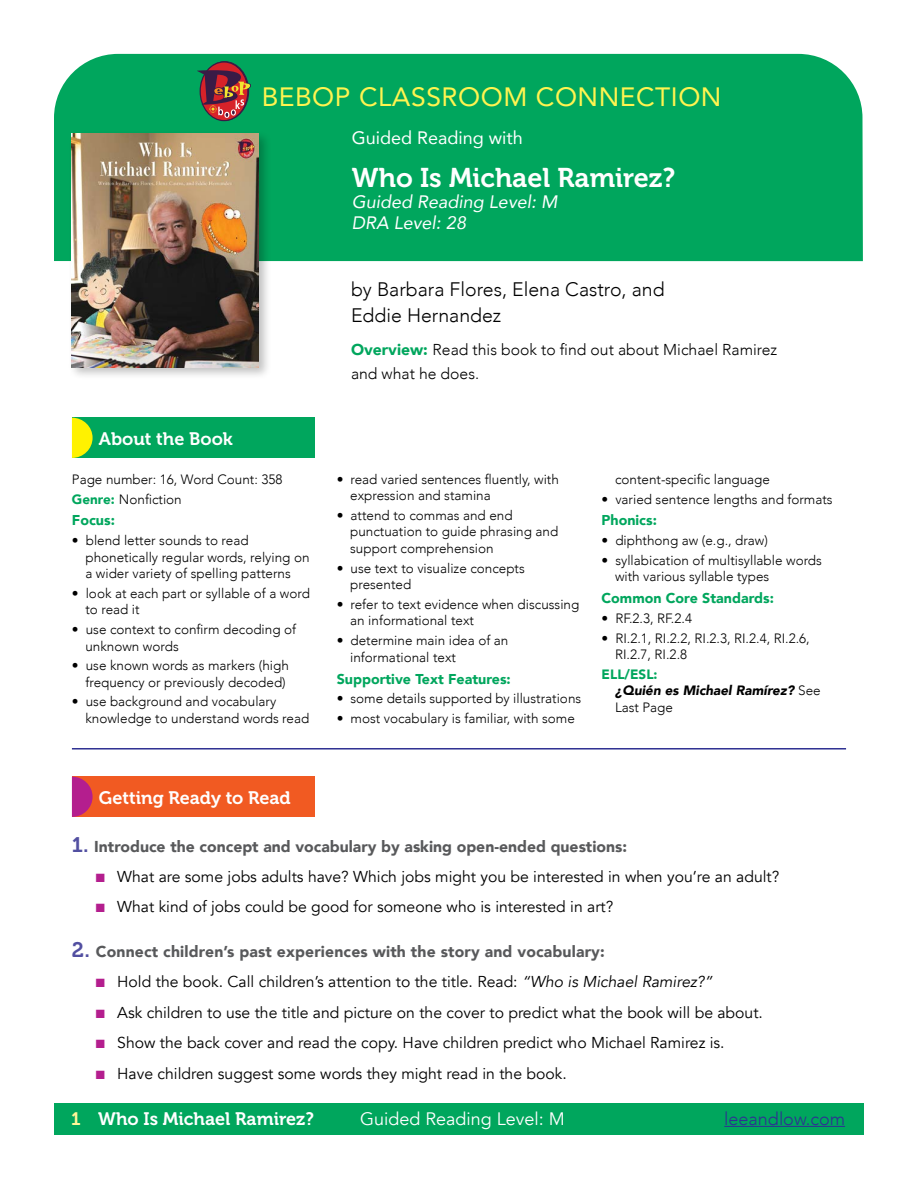
<style>
.page{position:relative;width:918px;height:1188px;background:#fff}
.page>*{position:absolute;margin:0;border:0;box-sizing:border-box;transform-origin:0 0}
.t1{font:27px "Museo 700";color:#fff}
.t2{font:26.4px "Avenir";letter-spacing:.02em;color:#fff450}
.t3{font:300 19.5px/25.5px "Avenir";color:#000}
.t4{font:18px "Museo 700";color:#fff}
.t5{font:italic 18px/21px "Avenir";color:#fff}
.t6{font:18px "Avenir";color:#fff}
.t7{font:18px "Avenir";color:#fff}
.t8{font:300 18px "Avenir";color:#2e3092}
.t9{font:15.75px "Avenir";color:#000}
.t10{font:900 15.75px "Avenir";color:#58595b}
.t11{font:300 15.75px/24px "Avenir";color:#000}
.t12{font:900 14.25px "Avenir";color:#00a65d}
.t13{font:300 13.5px/16.5px "Avenir";color:#000}
.t14{font:italic 900 13.5px/16.5px "Avenir";color:#000}
.s1{font-weight:900;color:#00a65d}
.s2{font-style:normal;color:#00a65d}
.s3{font-weight:300;font-style:normal}
.s4{font-family:"Museo 700";font-weight:400;font-size:21px;color:#524fa1}
.s5{color:#b41e8e}
.s6{font-style:italic}
.s7{color:#fff799}
</style>
<div class="page">
<div style="left:54px;top:54px;width:809px;height:207px;background:#00a65d"></div>
<svg style="left:200px;top:62px;width:48px;height:59px"></svg>
<svg style="left:197px;top:70px;width:54px;height:48px;background:#794d44"></svg>
<div style="left:54px;top:1103px;width:810px;height:32px;background:#00a65d"></div>
<hr style="left:724px;top:1126px;width:121px;height:1px;background:#2e3092">
<div style="left:68px;top:130px;width:204px;height:250px;background:#000;opacity:.25"></div>
<img style="left:72px;top:134px;width:187px;height:233px">
<hr style="left:72px;top:748px;width:774px;height:2px;background:#2e3092">
<div style="left:72px;top:777px;width:243px;height:40px;background:#f15a22"></div>
<svg style="left:72px;top:777px;width:21px;height:40px"></svg>
<div style="left:72px;top:418px;width:243px;height:40px;background:#00a65d"></div>
<svg style="left:72px;top:418px;width:21px;height:40px"></svg>
<h2 class="t2" style="left:262px;top:76px;width:461px">BEBOP CLASSROOM CONNECTION</h2>
<h3 class="t7" style="left:352px;top:124px;width:173px">Guided Reading with</h3>
<h1 class="t1" style="left:352px;top:163px;width:325px">Who Is Michael Ramirez?</h1>
<h3 class="t5" style="left:352px;top:192px;width:207px">Guided Reading Level: M<br>DRA Level: 28</h3>
<h3 class="t4" style="left:99px;top:429px;width:135px">About the Book</h3>
<p class="t13" style="left:72px;top:469px;width:212px;line-height:19.8px">Page number: 16, Word Count: 358<br><span class="s1">Genre:</span> Nonfiction</p>
<p class="t12" style="left:72px;top:508px;width:45px">Focus:</p>
<p class="t13" style="left:85px;top:532px;width:226px;text-indent:-13px">• blend letter sounds to read phonetically regular words, relying on a wider variety of spelling patterns</p>
<p class="t13" style="left:85px;top:585px;width:226px;text-indent:-13px">• look at each part or syllable of a word to read it</p>
<p class="t13" style="left:85px;top:621px;width:212px;text-indent:-13px">• use context to confirm decoding of unknown words</p>
<p class="t13" style="left:72px;top:657px;width:218px;text-align:right">• use known words as markers (high frequency or previously decoded)</p>
<p class="t13" style="left:85px;top:694px;width:225px;text-indent:-13px">• use background and vocabulary knowledge to understand words read</p>
<h3 class="t3" style="left:351px;top:277px;width:315px">by Barbara Flores, Elena Castro, and<br>Eddie Hernandez</h3>
<p class="t11" style="left:351px;top:337px;width:428px"><span class="s1">Overview:</span> Read this book to find out about Michael Ramirez and what he does.</p>
<p class="t13" style="left:350px;top:471px;width:210px;text-indent:-13px">• read varied sentences fluently, with expression and stamina</p>
<p class="t13" style="left:350px;top:507px;width:210px;text-indent:-13px">• attend to commas and end punctuation to guide phrasing and support comprehension</p>
<p class="t13" style="left:350px;top:560px;width:176px;text-indent:-13px">• use text to visualize concepts presented</p>
<p class="t13" style="left:350px;top:596px;width:231px;text-indent:-13px">• refer to text evidence when discussing an informational text</p>
<p class="t13" style="left:350px;top:632px;width:160px;text-indent:-13px">• determine main idea of an informational text</p>
<p class="t12" style="left:337px;top:666px;width:176px">Supportive Text Features:</p>
<p class="t13" style="left:337px;top:690px;width:246px">• some details supported by illustrations</p>
<p class="t13" style="left:337px;top:710px;width:240px">• most vocabulary is familiar, with some</p>
<p class="t13" style="left:615px;top:471px;width:157px">content-specific language</p>
<p class="t13" style="left:602px;top:491px;width:233px">• varied sentence lengths and formats</p>
<p class="t12" style="left:602px;top:508px;width:57px">Phonics:</p>
<p class="t13" style="left:602px;top:532px;width:168px">• diphthong aw (e.g., draw)</p>
<p class="t13" style="left:615px;top:552px;width:208px;text-indent:-13px">• syllabication of multisyllable words with various syllable types</p>
<p class="t12" style="left:602px;top:586px;width:174px">Common Core Standards:</p>
<p class="t13" style="left:602px;top:610px;width:92px">• RF.2.3, RF.2.4</p>
<p class="t13" style="left:615px;top:630px;width:196px;text-indent:-13px">• RI.2.1, RI.2.2, RI.2.3, RI.2.4, RI.2.6,<br>RI.2.7, RI.2.8</p>
<p class="t14" style="left:615px;top:666px;width:207px;text-indent:-13px"><span class="s2">ELL/ESL:<br></span>¿Quién es Michael Ramírez? <span class="s3">See<br>Last Page</span></p>
<h3 class="t4" style="left:99px;top:788px;width:193px">Getting Ready to Read</h3>
<p class="t10" style="left:72px;top:833px;width:557px"><span class="s4">1.</span> Introduce the concept and vocabulary by asking open-ended questions:</p>
<p class="t9" style="left:96px;top:867px;width:685px"><span class="s5">■</span> What are some jobs adults have? Which jobs might you be interested in when you’re an adult?</p>
<p class="t9" style="left:96px;top:898px;width:519px"><span class="s5">■</span> What kind of jobs could be good for someone who is interested in art?</p>
<p class="t10" style="left:72px;top:938px;width:534px"><span class="s4">2.</span> Connect children’s past experiences with the story and vocabulary:</p>
<p class="t9" style="left:96px;top:972px;width:618px"><span class="s5">■</span> Hold the book. Call children’s attention to the title. Read: <span class="s6">“Who is Michael Ramirez?”</span></p>
<p class="t9" style="left:96px;top:1003px;width:669px"><span class="s5">■</span> Ask children to use the title and picture on the cover to predict what the book will be about.</p>
<p class="t9" style="left:96px;top:1033px;width:630px"><span class="s5">■</span> Show the back cover and read the copy. Have children predict who Michael Ramirez is.</p>
<p class="t9" style="left:96px;top:1064px;width:473px"><span class="s5">■</span> Have children suggest some words they might read in the book.</p>
<h3 class="t4" style="left:71px;top:1109px;width:244px"><span class="s7">1</span> Who Is Michael Ramirez?</h3>
<h3 class="t6" style="left:360px;top:1108px;width:206px">Guided Reading Level: M</h3>
<h3 class="t8" style="left:724px;top:1108px;width:122px">leeandlow.com</h3>
</div>
